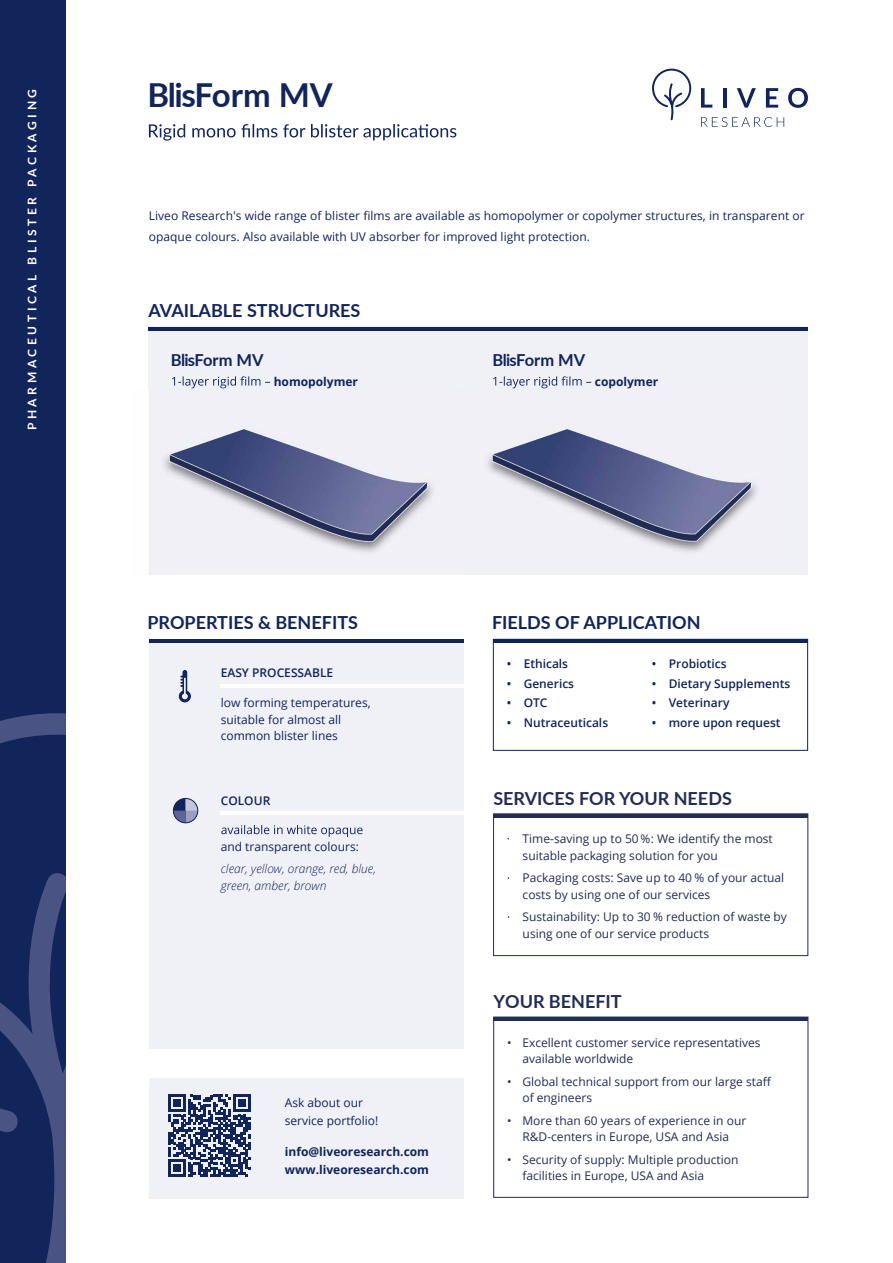
<style>
.page{position:relative;width:893px;height:1263px;background:#fff}
.page>*{position:absolute;margin:0;border:0;box-sizing:border-box;transform-origin:0 0}
.t1{font:700 33px "Lato";letter-spacing:-.045em;color:#11255b}
.t2{font:700 18px "Lato";color:#11255b}
.t3{font:700 18px "Lato";color:#222c55}
.t4{font:700 16.5px "Lato";letter-spacing:-.045em;color:#11255b}
.t5{font:12px/16.2px "Open Sans";color:#222c55}
.t6{font:12px/16.5px "Open Sans";letter-spacing:.005em;color:#11255b}
.t7{font:600 12px "Open Sans";color:#11255b}
.t8{font:700 12px/18px "Open Sans";color:#11255b}
.t9{font:italic 300 12px/16.5px "Open Sans";color:#11255b}
.t10{font:700 12px "Lato";letter-spacing:.3em;color:#fff}
</style>
<div class="page">
<div style="left:149px;top:327px;width:659px;height:248px;background:#f0f0f7"></div>
<div style="left:493px;top:639px;width:315px;height:111px;border:1px solid #11255b"></div>
<hr style="left:149px;top:327px;width:659px;height:4px;background:#11255b">
<hr style="left:493px;top:639px;width:315px;height:4px;background:#11255b">
<div style="left:0;top:0;width:66px;height:1263px;background:#11255b"></div>
<svg style="left:0;top:713px;width:66px;height:550px"></svg>
<div style="left:149px;top:639px;width:315px;height:410px;background:#f0f0f7"></div>
<hr style="left:149px;top:639px;width:315px;height:4px;background:#11255b">
<div style="left:149px;top:1078px;width:315px;height:121px;background:#f0f0f7"></div>
<svg style="left:652px;top:69px;width:39px;height:51px"></svg>
<svg style="left:701px;top:88px;width:11px;height:20px"></svg>
<hr style="left:723px;top:88px;width:4px;height:20px;background:#11255b">
<svg style="left:737px;top:88px;width:19px;height:20px"></svg>
<svg style="left:766px;top:88px;width:12px;height:20px"></svg>
<svg style="left:788px;top:88px;width:20px;height:20px"></svg>
<svg style="left:701px;top:117px;width:83px;height:10px"></svg>
<svg style="left:172px;top:376px;width:98px;height:12px"></svg>
<svg style="left:493px;top:376px;width:98px;height:12px"></svg>
<img style="left:164px;top:429px;width:269px;height:123px">
<img style="left:488px;top:429px;width:269px;height:123px">
<svg style="left:149px;top:124px;width:307px;height:17px"></svg>
<hr style="left:221px;top:811px;width:251px;height:3px;background:#fff">
<hr style="left:221px;top:684px;width:251px;height:4px;background:#fff">
<svg style="left:179px;top:670px;width:12px;height:32px"></svg>
<svg style="left:221px;top:825px;width:142px;height:12px"></svg>
<svg style="left:173px;top:798px;width:25px;height:25px"></svg>
<div style="left:173px;top:798px;width:25px;height:25px;border:1px solid #11255b;border-radius:50%"></div>
<svg style="left:168px;top:1094px;width:83px;height:83px"></svg>
<hr style="left:493px;top:1017px;width:315px;height:4px;background:#222c55">
<div style="left:493px;top:1017px;width:315px;height:180px;border:1px solid #222c55"></div>
<hr style="left:493px;top:813px;width:315px;height:4px;background:#222c55">
<div style="left:493px;top:813px;width:315px;height:143px;border:1px solid #222c55"></div>
<p class="t10" style="left:23px;top:430px;width:343px;rotate:-90deg">PHARMACEUTICAL BLISTER PACKAGING</p>
<h1 class="t1" style="left:147px;top:71px;width:187px">BlisForm MV</h1>
<p class="t6" style="left:149px;top:205px;width:657px;line-height:21px">Liveo Research's wide range of blister films are available as homopolymer or copolymer structures, in transparent or opaque colours. Also available with UV absorber for improved light protection.</p>
<h2 class="t2" style="left:149px;top:297px;width:213px">AVAILABLE STRUCTURES</h2>
<h3 class="t4" style="left:171px;top:348px;width:94px">BlisForm MV</h3>
<h3 class="t4" style="left:493px;top:348px;width:94px">BlisForm MV</h3>
<p class="t8" style="left:274px;top:372px;width:86px">homopolymer</p>
<p class="t8" style="left:595px;top:372px;width:65px">copolymer</p>
<h2 class="t2" style="left:147px;top:609px;width:212px">PROPERTIES &amp; BENEFITS</h2>
<p class="t7" style="left:221px;top:665px;width:114px">EASY PROCESSABLE</p>
<p class="t6" style="left:221px;top:694px;width:151px">low forming temperatures, suitable for almost all common blister lines</p>
<p class="t7" style="left:221px;top:792px;width:51px">COLOUR</p>
<p class="t6" style="left:221px;top:838px;width:140px">and transparent colours:</p>
<p class="t9" style="left:221px;top:860px;width:157px">clear, yellow, orange, red, blue, green, amber, brown</p>
<p class="t6" style="left:285px;top:1093px;width:95px;line-height:18px">Ask about our service portfolio!</p>
<p class="t8" style="left:285px;top:1142px;width:146px">info@liveoresearch.com www.liveoresearch.com</p>
<h2 class="t2" style="left:492px;top:609px;width:210px">FIELDS OF APPLICATION</h2>
<p class="t7" style="left:507px;top:656px;width:63px">• Ethicals</p>
<p class="t7" style="left:507px;top:675px;width:69px">• Generics</p>
<p class="t7" style="left:507px;top:695px;width:42px">• OTC</p>
<p class="t7" style="left:507px;top:714px;width:103px">• Nutraceuticals</p>
<p class="t7" style="left:652px;top:656px;width:76px">• Probiotics</p>
<p class="t7" style="left:652px;top:675px;width:140px">• Dietary Supplements</p>
<p class="t7" style="left:652px;top:695px;width:79px">• Veterinary</p>
<p class="t7" style="left:652px;top:714px;width:130px">• more upon request</p>
<h2 class="t3" style="left:493px;top:785px;width:240px">SERVICES FOR YOUR NEEDS</h2>
<p class="t5" style="left:523px;top:830px;width:252px;text-indent:-16px">· Time-saving up to 50 %: We identify the most suitable packaging solution for you</p>
<p class="t5" style="left:523px;top:886px;width:189px">costs by using one of our services</p>
<p class="t5" style="left:523px;top:925px;width:188px">using one of our service products</p>
<p class="t5" style="left:523px;top:869px;width:263px">Packaging costs: Save up to 40 % of your actual</p>
<p class="t5" style="left:522px;top:908px;width:266px">Sustainability: Up to 30 % reduction of waste by</p>
<h2 class="t3" style="left:493px;top:988px;width:130px">YOUR BENEFIT</h2>
<p class="t5" style="left:522px;top:1034px;width:240px;text-indent:-15px">• Excellent customer service representatives available worldwide</p>
<p class="t5" style="left:522px;top:1073px;width:250px;text-indent:-15px">• Global technical support from our large staff of engineers</p>
<p class="t5" style="left:507px;top:1112px;width:241px;text-align:center">• More than 60 years of experience in our<br>R&amp;D-centers in Europe, USA and Asia</p>
<p class="t5" style="left:522px;top:1151px;width:217px;text-indent:-15px">• Security of supply: Multiple production facilities in Europe, USA and Asia</p>
</div>
